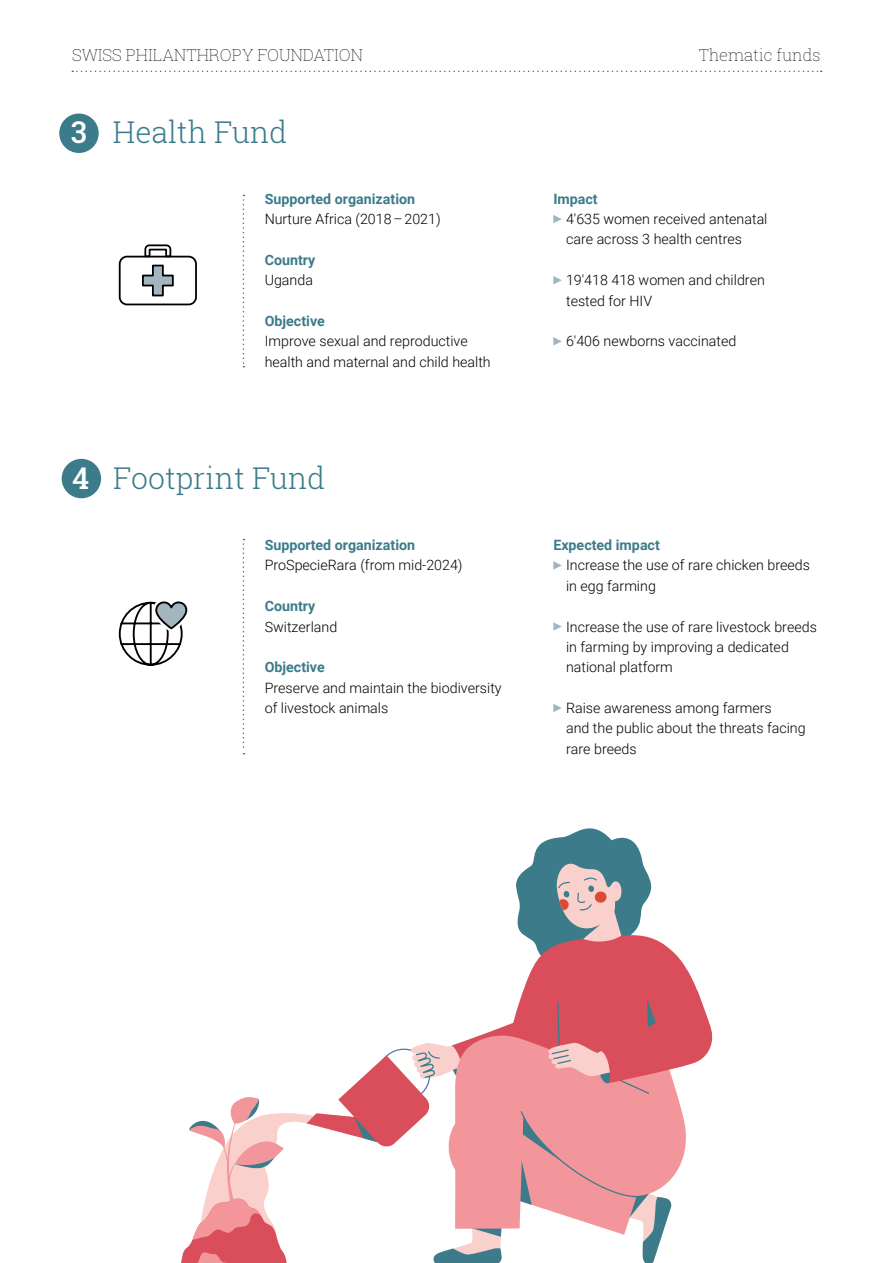
<style>
.page{position:relative;width:893px;height:1263px;background:#fff}
.page>*{position:absolute;margin:0;border:0;box-sizing:border-box;transform-origin:0 0}
.t1{font:300 30px "Roboto Slab";color:#3c7b8a}
.t2{font:500 30px "Roboto Slab";color:#fff}
.t3{font:100 16.5px "Roboto Slab";color:#000}
.t4{font:300 14.25px/20.4px "Roboto";color:#000}
.t5{font:700 14.25px "Roboto";color:#3c7b8a}
</style>
<div class="page">
<svg style="left:181px;top:828px;width:531px;height:435px"></svg>
<svg style="left:72px;top:71px;width:750px;height:1px"></svg>
<svg style="left:553px;top:215px;width:9px;height:8px"></svg>
<svg style="left:553px;top:276px;width:9px;height:8px"></svg>
<svg style="left:553px;top:337px;width:9px;height:9px"></svg>
<svg style="left:553px;top:561px;width:9px;height:9px"></svg>
<svg style="left:553px;top:622px;width:9px;height:9px"></svg>
<svg style="left:553px;top:704px;width:9px;height:8px"></svg>
<div style="left:62px;top:459px;width:39px;height:39px;background:#3c7b8a;border-radius:50%"></div>
<div style="left:59px;top:114px;width:40px;height:39px;background:#3c7b8a;border-radius:50%"></div>
<div style="left:119px;top:256px;width:78px;height:49px;border:2px solid #000;border-radius:7px"></div>
<svg style="left:142px;top:264px;width:32px;height:33px"></svg>
<svg style="left:144px;top:244px;width:28px;height:14px"></svg>
<svg style="left:118px;top:601px;width:70px;height:65px"></svg>
<svg style="left:243px;top:195px;width:1px;height:172px"></svg>
<svg style="left:243px;top:539px;width:1px;height:215px"></svg>
<p class="t3" style="left:72px;top:44px;width:292px">SWISS PHILANTHROPY FOUNDATION</p>
<p class="t3" style="left:699px;top:44px;width:123px">Thematic funds</p>
<h1 class="t2" style="left:71px;top:112px;width:18px">3</h1>
<h1 class="t1" style="left:113px;top:111px;width:176px">Health Fund</h1>
<p class="t5" style="left:265px;top:189px;width:152px">Supported organization</p>
<p class="t4" style="left:265px;top:208px;width:177px">Nurture Africa (2018 – 2021)</p>
<p class="t5" style="left:265px;top:250px;width:52px">Country</p>
<p class="t4" style="left:265px;top:269px;width:50px">Uganda</p>
<p class="t5" style="left:265px;top:311px;width:62px">Objective</p>
<p class="t4" style="left:265px;top:330px;width:228px">Improve sexual and reproductive health and maternal and child health</p>
<h1 class="t2" style="left:72px;top:457px;width:19px">4</h1>
<h1 class="t1" style="left:113px;top:457px;width:214px">Footprint Fund</h1>
<p class="t5" style="left:265px;top:535px;width:152px">Supported organization</p>
<p class="t4" style="left:265px;top:555px;width:199px">ProSpecieRara (from mid-2024)</p>
<p class="t5" style="left:265px;top:596px;width:52px">Country</p>
<p class="t4" style="left:265px;top:616px;width:74px">Switzerland</p>
<p class="t5" style="left:265px;top:657px;width:62px">Objective</p>
<p class="t4" style="left:265px;top:677px;width:238px">Preserve and maintain the biodiversity of livestock animals</p>
<p class="t5" style="left:553px;top:189px;width:46px">Impact</p>
<p class="t4" style="left:566px;top:208px;width:203px">4'635 women received antenatal care across 3 health centres</p>
<p class="t4" style="left:566px;top:269px;width:200px">19'418 418 women and children tested for HIV</p>
<p class="t4" style="left:566px;top:330px;width:172px">6'406 newborns vaccinated</p>
<p class="t5" style="left:553px;top:535px;width:108px">Expected impact</p>
<p class="t4" style="left:566px;top:555px;width:245px">Increase the use of rare chicken breeds in egg farming</p>
<p class="t4" style="left:566px;top:616px;width:252px">Increase the use of rare livestock breeds in farming by improving a dedicated national platform</p>
<p class="t4" style="left:566px;top:697px;width:241px">Raise awareness among farmers<br>and the public about the threats facing rare breeds</p>
</div>
